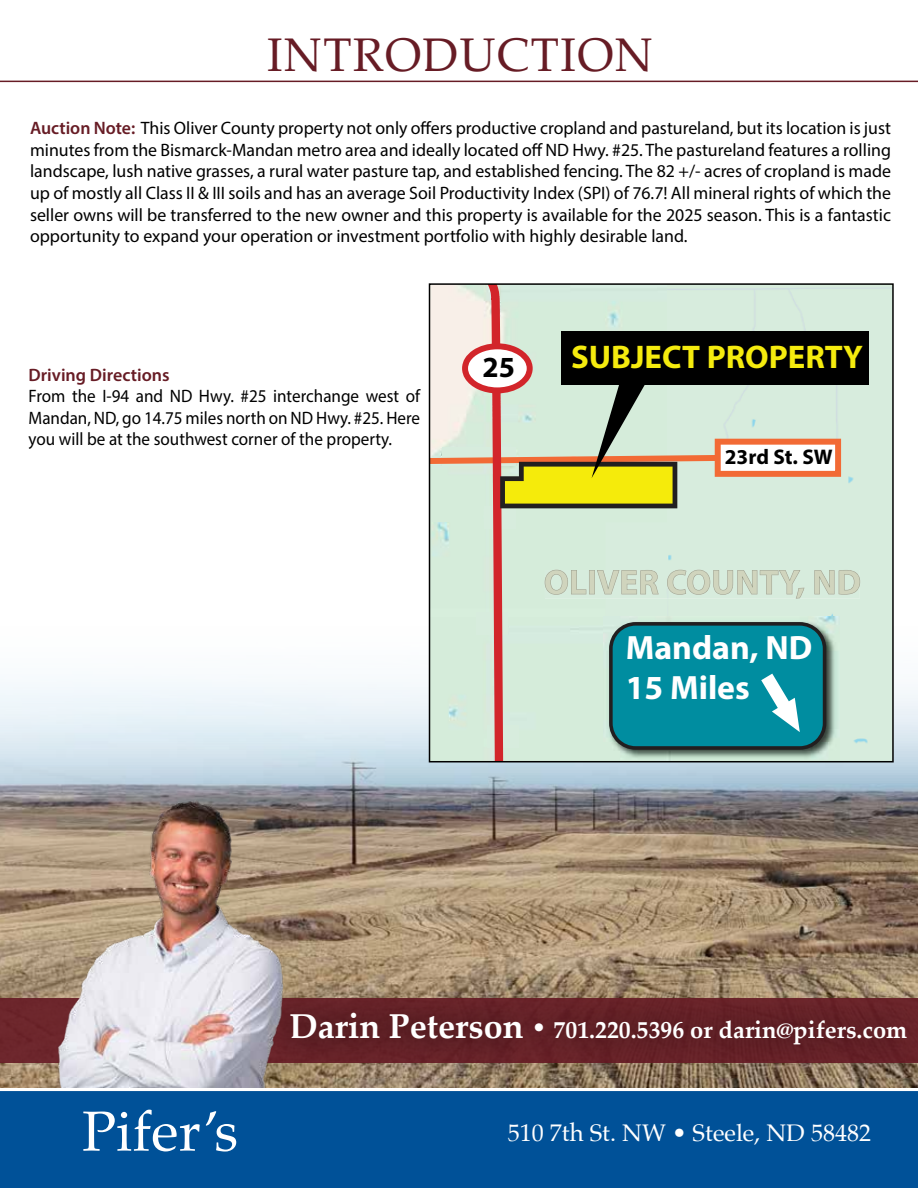
<style>
.page{position:relative;width:918px;height:1188px;background:#fff}
.page>*{position:absolute;margin:0;border:0;box-sizing:border-box;transform-origin:0 0}
.t1{font:56.55px "Palatino Linotype";color:#fff}
.t2{font:47.25px "Palatino Linotype";letter-spacing:.03em;color:#671c25}
.t3{font:700 33.75px/40.5px "Myriad Pro";color:#fff}
.t4{font:700 32.85px "Myriad Pro";color:#f5eb0e}
.t5{font:700 29.25px "Myriad Pro";color:#000}
.t6{font:700 24px "Palatino Linotype";color:#fff}
.t7{font:24px "Palatino";color:#fff}
.t8{font:700 21.3px "Myriad Pro";color:#000}
.t9{font:18px/21.6px "Myriad Pro";color:#000;text-align:justify}
.t10{font:18px/21.6px "Myriad Pro";color:#000;text-align:justify;scale:.95 1}
.t11{font:600 18px "Myriad Pro";color:#671c25}
.s1{font-weight:600;color:#671c25}
.s2{font-size:34.5px}
.s3{font-size:28.5px}
</style>
<div class="page">
<img style="left:0;top:406px;width:918px;height:682px">
<div style="left:0;top:1091px;width:918px;height:97px;background:#005198"></div>
<hr style="left:0;top:81px;width:918px;height:1px;background:#671c25">
<div style="left:0;top:998px;width:918px;height:65px;background:#6d262c"></div>
<img style="left:27px;top:784px;width:308px;height:304px">
<div style="left:256px;top:985px;width:662px;height:86px;background:#000;opacity:.75"></div>
<svg style="left:432px;top:286px;width:459px;height:473px;background:#a9c4b5"></svg>
<div style="left:429px;top:283px;width:465px;height:479px;border:2px solid #000"></div>
<h2 class="t2" style="left:267px;top:21px;width:387px">INTRODUCTION</h2>
<p class="t9" style="left:30px;top:117px;width:863px"><span class="s1">Auction Note:</span> This Oliver County property not only offers productive cropland and pastureland, but its location is just minutes from the Bismarck-Mandan metro area and ideally located off ND Hwy. #25. The pastureland features a rolling landscape, lush native grasses, a rural water pasture tap, and established fencing. The 82 +/- acres of cropland is made up of mostly all Class II &amp; III soils and has an average Soil Productivity Index (SPI) of 76.7! All mineral rights of which the seller owns will be transferred to the new owner and this property is available for the 2025 season. This is a fantastic opportunity to expand your operation or investment portfolio with highly desirable land.</p>
<p class="t11" style="left:28px;top:363px;width:143px">Driving Directions</p>
<p class="t10" style="left:28px;top:385px;width:414px">From the I-94 and ND Hwy. #25 interchange west of Mandan, ND, go 14.75 miles north on ND Hwy. #25. Here you will be at the southwest corner of the property.</p>
<h3 class="t5" style="left:483px;top:348px;width:34px">25</h3>
<h3 class="t4" style="left:571px;top:336px;width:293px">SUBJECT PROPERTY</h3>
<p class="t8" style="left:725px;top:443px;width:109px">23rd St. SW</p>
<h3 class="t3" style="left:626px;top:626px;width:188px">Mandan, ND<br>15 Miles</h3>
<h1 class="t1" style="left:82px;top:1091px;width:158px">Pifer’s</h1>
<h3 class="t6" style="left:289px;top:1013px;width:620px"><span class="s2">Darin Peterson</span> <span class="s3">•</span> 701.220.5396 or darin@pifers.com</h3>
<h3 class="t7" style="left:508px;top:1113px;width:365px">510 7th St. NW • Steele, ND 58482</h3>
</div>
